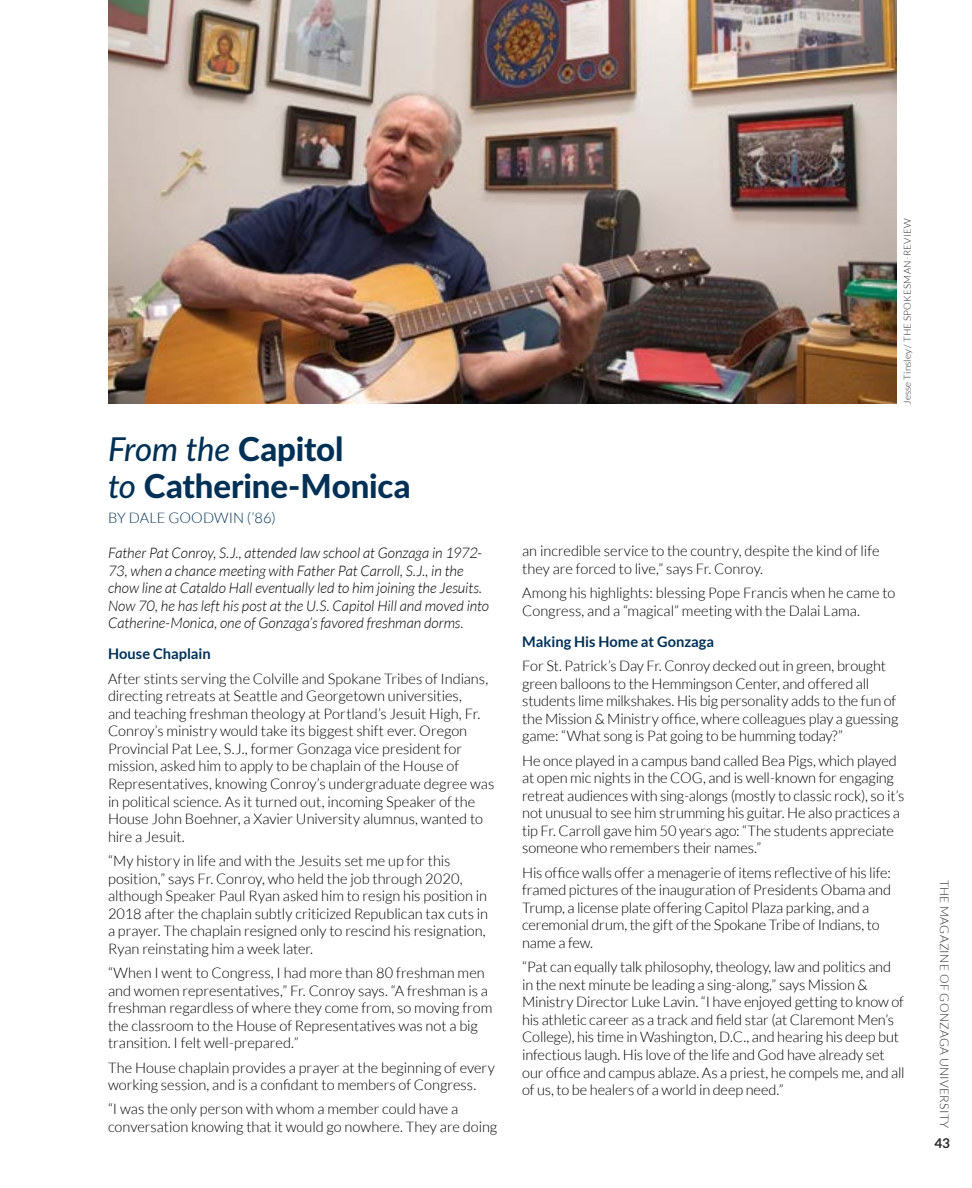
<style>
.page{position:relative;width:972px;height:1188px;background:#fff}
.page>*{position:absolute;margin:0;border:0;box-sizing:border-box;transform-origin:0 0}
.t1{font:800 33px/37.5px "Lato";letter-spacing:-.005em;color:#003055}
.t2{font:300 14.7px/17.5px "Lato";letter-spacing:-.005em;color:#000}
.t3{font:italic 300 14.7px/17.5px "Lato";letter-spacing:-.005em;color:#000}
.t4{font:700 14.7px "Lato";letter-spacing:.005em;color:#003055}
.t5{font:300 14.7px "Lato";letter-spacing:.005em;color:#003055}
.t6{font:700 13.5px "Lato";color:#292829}
.t7{font:300 12px "Lato";letter-spacing:.025em;color:#292829}
.t8{font:300 9.75px "Lato";letter-spacing:.025em;color:#292829}
.s1{font-weight:500;font-style:italic}
</style>
<div class="page">
<img style="left:108px;top:0;width:788px;height:404px">
<h1 class="t1" style="left:108px;top:429px;width:304px"><span class="s1">From the</span> Capitol<br><span class="s1">to</span> Catherine-Monica</h1>
<p class="t5" style="left:108px;top:509px;width:169px">BY DALE GOODWIN (’86)</p>
<p class="t3" style="left:108px;top:545px;width:383px">Father Pat Conroy, S.J., attended law school at Gonzaga in 1972- 73, when a chance meeting with Father Pat Carroll, S.J., in the chow line at Cataldo Hall eventually led to him joining the Jesuits.<br>Now 70, he has left his post at the U.S. Capitol Hill and moved into Catherine-Monica, one of Gonzaga’s favored freshman dorms.</p>
<p class="t4" style="left:108px;top:646px;width:104px">House Chaplain</p>
<p class="t2" style="left:108px;top:670px;width:388px">After stints serving the Colville and Spokane Tribes of Indians, directing retreats at Seattle and Georgetown universities,<br>and teaching freshman theology at Portland’s Jesuit High, Fr.<br>Conroy’s ministry would take its biggest shift ever. Oregon Provincial Pat Lee, S.J., former Gonzaga vice president for mission, asked him to apply to be chaplain of the House of Representatives, knowing Conroy’s undergraduate degree was in political science. As it turned out, incoming Speaker of the House John Boehner, a Xavier University alumnus, wanted to hire a Jesuit.</p>
<p class="t2" style="left:108px;top:852px;width:382px">“My history in life and with the Jesuits set me up for this position,” says Fr. Conroy, who held the job through 2020, although Speaker Paul Ryan asked him to resign his position in 2018 after the chaplain subtly criticized Republican tax cuts in a prayer. The chaplain resigned only to rescind his resignation, Ryan reinstating him a week later.</p>
<p class="t2" style="left:108px;top:964px;width:386px">“When I went to Congress, I had more than 80 freshman men and women representatives,” Fr. Conroy says. “A freshman is a freshman regardless of where they come from, so moving from the classroom to the House of Representatives was not a big transition. I felt well-prepared.”</p>
<p class="t2" style="left:108px;top:1059px;width:388px">The House chaplain provides a prayer at the beginning of every working session, and is a confidant to members of Congress.</p>
<p class="t2" style="left:108px;top:1100px;width:391px">“I was the only person with whom a member could have a conversation knowing that it would go nowhere. They are doing</p>
<p class="t8" style="left:902px;top:405px;width:188px;rotate:-90deg">Jesse Tinsley / THE SPOKESMAN-REVIEW</p>
<p class="t2" style="left:522px;top:542px;width:359px">an incredible service to the country, despite the kind of life they are forced to live,” says Fr. Conroy.</p>
<p class="t2" style="left:522px;top:584px;width:375px">Among his highlights: blessing Pope Francis when he came to<br>Congress, and a “magical” meeting with the Dalai Lama.</p>
<p class="t4" style="left:522px;top:633px;width:193px">Making His Home at Gonzaga</p>
<p class="t2" style="left:522px;top:657px;width:378px">For St. Patrick’s Day Fr. Conroy decked out in green, brought green balloons to the Hemmingson Center, and offered all students lime milkshakes. His big personality adds to the fun of the Mission &amp; Ministry office, where colleagues play a guessing game: “What song is Pat going to be humming today?”</p>
<p class="t2" style="left:522px;top:752px;width:384px">He once played in a campus band called Bea Pigs, which played at open mic nights in the COG, and is well-known for engaging retreat audiences with sing-alongs (mostly to classic rock), so it’s not unusual to see him strumming his guitar. He also practices a tip Fr. Carroll gave him 50 years ago: “The students appreciate someone who remembers their names.”</p>
<p class="t2" style="left:522px;top:864px;width:370px">His office walls offer a menagerie of items reflective of his life: framed pictures of the inauguration of Presidents Obama and Trump, a license plate offering Capitol Plaza parking, and a ceremonial drum, the gift of the Spokane Tribe of Indians, to name a few.</p>
<p class="t2" style="left:522px;top:958px;width:384px">“Pat can equally talk philosophy, theology, law and politics and in the next minute be leading a sing-along,” says Mission &amp; Ministry Director Luke Lavin. “I have enjoyed getting to know of his athletic career as a track and field star (at Claremont Men’s College), his time in Washington, D.C., and hearing his deep but infectious laugh. His love of the life and God have already set our office and campus ablaze. As a priest, he compels me, and all of us, to be healers of a world in deep need.”</p>
<p class="t7" style="left:951px;top:880px;width:250px;rotate:90deg">THE MAGAZINE OF GONZAGA UNIVERSITY</p>
<p class="t6" style="left:934px;top:1135px;width:17px">43</p>
</div>
